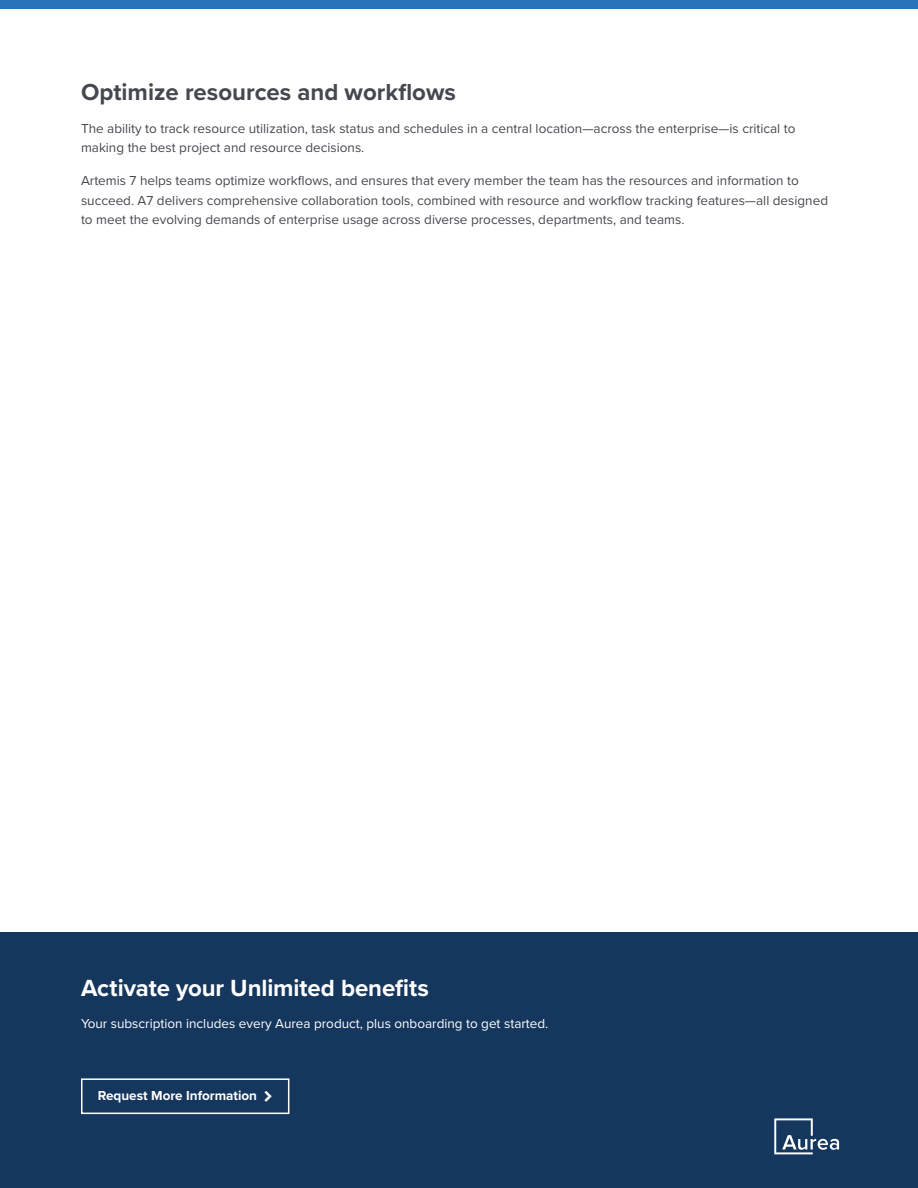
<style>
.page{position:relative;width:918px;height:1188px;background:#fff}
.page>*{position:absolute;margin:0;border:0;box-sizing:border-box;transform-origin:0 0}
.paper_title{font:700 24.3px "Proxima Nova";letter-spacing:-.005em;color:#fff}
.body_copy{font:700 24px "Proxima Nova";color:#45484f}
.body_copy-2{font:13.5px/19.5px "Proxima Nova";color:#45484f}
.body_copy-3{font:13.5px "Proxima Nova";color:#fff}
.t1{font:700 13.5px "Proxima Nova";color:#fff}
</style>
<div class="page">
<div style="left:0;top:0;width:918px;height:8px;background:#2873ba"></div>
<div style="left:0;top:932px;width:918px;height:256px;background:#15365d"></div>
<svg style="left:774px;top:1118px;width:65px;height:36px"></svg>
<div style="left:81px;top:1078px;width:208px;height:36px;border:2px solid #fff"></div>
<p class="body_copy" style="left:81px;top:74px;width:376px">Optimize resources and workflows</p>
<p class="body_copy-2" style="left:81px;top:118px;width:716px">The ability to track resource utilization, task status and schedules in a central location—across the enterprise—is critical to making the best project and resource decisions.</p>
<p class="body_copy-2" style="left:81px;top:171px;width:749px">Artemis 7 helps teams optimize workflows, and ensures that every member the team has the resources and information to succeed. A7 delivers comprehensive collaboration tools, combined with resource and workflow tracking features—all designed to meet the evolving demands of enterprise usage across diverse processes, departments, and teams.</p>
<p class="paper_title" style="left:81px;top:970px;width:349px">Activate your Unlimited benefits</p>
<p class="body_copy-3" style="left:81px;top:1013px;width:469px">Your subscription includes every Aurea product, plus onboarding to get started.</p>
<p class="t1" style="left:98px;top:1086px;width:161px">Request More Information</p>
</div>
